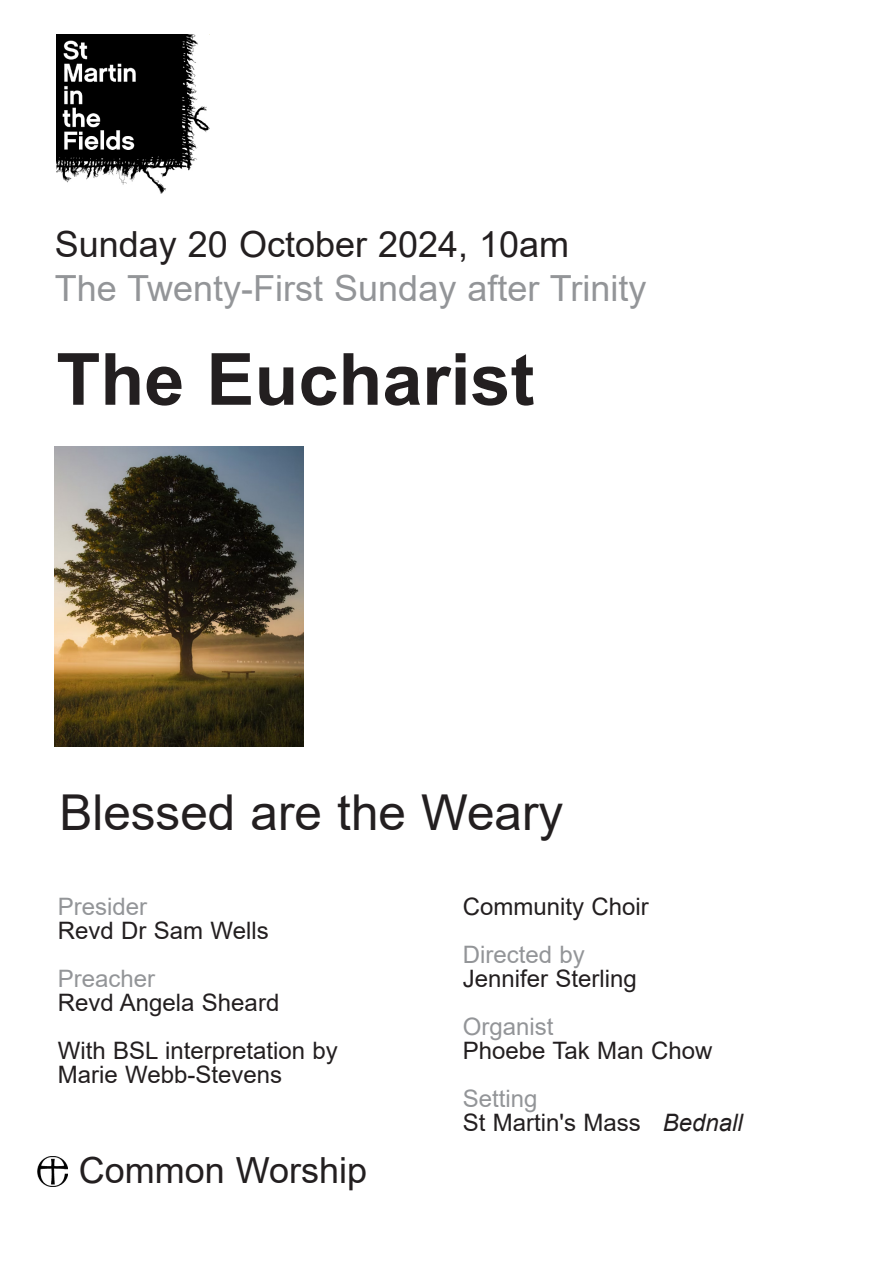
<style>
.page{position:relative;width:893px;height:1263px;background:#fff}
.page>*{position:absolute;margin:0;border:0;box-sizing:border-box;transform-origin:0 0}
.t1{font:700 72px "Arial";color:#231f20}
.t2{font:49.5px "Arial";color:#231f20}
.t3{font:36px "Arial";color:#231f20}
.t4{font:36px "Arial";color:#939598}
.t5{font:24px "Arial";color:#231f20}
.t6{font:24px "Arial";color:#939598}
.s1{font-style:italic}
</style>
<div class="page">
<img style="left:37px;top:1156px;width:30px;height:30px">
<img style="left:56px;top:34px;width:153px;height:160px">
<img style="left:54px;top:446px;width:249px;height:301px">
<p class="t3" style="left:55px;top:220px;width:516px">Sunday 20 October 2024, 10am</p>
<p class="t4" style="left:55px;top:263px;width:593px">The Twenty-First Sunday after Trinity</p>
<p class="t1" style="left:56px;top:329px;width:480px">The Eucharist</p>
<p class="t2" style="left:59px;top:778px;width:505px">Blessed are the Weary</p>
<p class="t6" style="left:58px;top:890px;width:91px">Presider</p>
<p class="t5" style="left:58px;top:914px;width:212px">Revd Dr Sam Wells</p>
<p class="t6" style="left:58px;top:962px;width:99px">Preacher</p>
<p class="t5" style="left:58px;top:986px;width:223px">Revd Angela Sheard</p>
<p class="t5" style="left:58px;top:1034px;width:281px">With BSL interpretation by</p>
<p class="t5" style="left:58px;top:1058px;width:226px">Marie Webb-Stevens</p>
<p class="t3" style="left:79px;top:1145px;width:290px">Common Worship</p>
<p class="t5" style="left:463px;top:890px;width:188px">Community Choir</p>
<p class="t6" style="left:463px;top:938px;width:124px">Directed by</p>
<p class="t5" style="left:463px;top:962px;width:176px">Jennifer Sterling</p>
<p class="t6" style="left:463px;top:1010px;width:92px">Organist</p>
<p class="t5" style="left:463px;top:1034px;width:251px">Phoebe Tak Man Chow</p>
<p class="t6" style="left:463px;top:1082px;width:76px">Setting</p>
<p class="t5" style="left:463px;top:1106px;width:281px">St Martin's Mass <span class="s1">Bednall</span></p>
</div>
